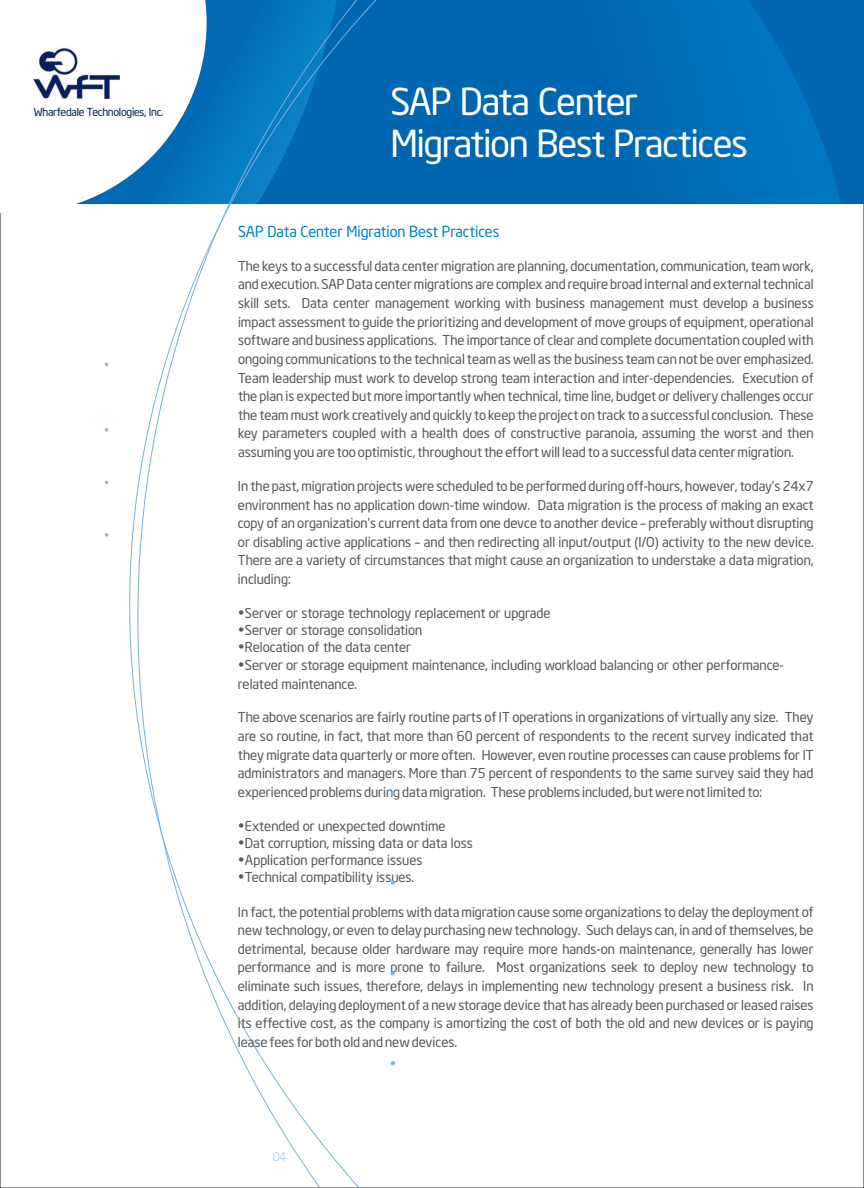
<style>
.page{position:relative;width:864px;height:1188px;background:#fff}
.page>*{position:absolute;margin:0;border:0;box-sizing:border-box;transform-origin:0 0}
.t1{font:36.75px/41.7px "Neo Sans Intel";letter-spacing:-.025em;color:#fff}
.t2{font:15px "Neo Sans Intel";color:#0082c8}
.t3{font:13.5px/18.6px "Neo Sans Intel";color:#58595b;text-align:justify}
.t4{font:300 11.7px "Neo Sans Intel";color:#78b0df}
.t5{font:10.95px "Neo Sans Intel";letter-spacing:-.025em;color:#0a215c}
</style>
<div class="page">
<svg style="left:377px;top:0;width:484px;height:204px;background:#0069b2"></svg>
<img style="left:33px;top:52px;width:11px;height:47px">
<svg style="left:44px;top:0;width:333px;height:1188px"></svg>
<svg style="left:391px;top:791px;width:4px;height:5px"></svg>
<svg style="left:391px;top:880px;width:4px;height:5px"></svg>
<svg style="left:391px;top:971px;width:4px;height:4px"></svg>
<svg style="left:391px;top:1061px;width:4px;height:4px"></svg>
<svg style="left:105px;top:428px;width:3px;height:4px"></svg>
<svg style="left:105px;top:533px;width:3px;height:4px"></svg>
<svg style="left:239px;top:610px;width:5px;height:5px"></svg>
<svg style="left:239px;top:627px;width:5px;height:5px"></svg>
<svg style="left:239px;top:644px;width:5px;height:5px"></svg>
<svg style="left:239px;top:662px;width:5px;height:4px"></svg>
<svg style="left:239px;top:823px;width:5px;height:4px"></svg>
<svg style="left:239px;top:840px;width:5px;height:5px"></svg>
<svg style="left:239px;top:857px;width:5px;height:5px"></svg>
<svg style="left:239px;top:875px;width:5px;height:4px"></svg>
<p class="t5" style="left:34px;top:108px;width:131px">Wharfedale Technologies, Inc.</p>
<h1 class="t1" style="left:391px;top:84px;width:359px">SAP Data Center<br>Migration Best Practices</h1>
<p class="t2" style="left:238px;top:225px;width:263px">SAP Data Center Migration Best Practices</p>
<p class="t3" style="left:238px;top:258px;width:577px">The keys to a successful data center migration are planning, documentation, communication, team work, and execution. SAP Data center migrations are complex and require broad internal and external technical skill sets. Data center management working with business management must develop a business impact assessment to guide the prioritizing and development of move groups of equipment, operational software and business applications. The importance of clear and complete documentation coupled with ongoing communications to the technical team as well as the business team can not be over emphasized.<br>Team leadership must work to develop strong team interaction and inter-dependencies. Execution of the plan is expected but more importantly when technical, time line, budget or delivery challenges occur the team must work creatively and quickly to keep the project on track to a successful conclusion. These key parameters coupled with a health does of constructive paranoia, assuming the worst and then assuming you are too optimistic, throughout the effort will lead to a successful data center migration.</p>
<p class="t3" style="left:238px;top:478px;width:577px">In the past, migration projects were scheduled to be performed during off-hours, however, today’s 24x7 environment has no application down-time window. Data migration is the process of making an exact copy of an organization’s current data from one devce to another device – preferably without disrupting or disabling active applications – and then redirecting all input/output (I/O) activity to the new device.<br>There are a variety of circumstances that might cause an organization to understake a data migration, including:</p>
<p class="t3" style="left:245px;top:605px;width:540px;line-height:17.2px;text-align:left">Server or storage technology replacement or upgrade<br>Server or storage consolidation<br>Relocation of the data center<br>Server or storage equipment maintenance, including workload balancing or other performance-</p>
<p class="t3" style="left:238px;top:675px;width:121px">related maintenance.</p>
<p class="t3" style="left:238px;top:709px;width:577px">The above scenarios are fairly routine parts of IT operations in organizations of virtually any size. They are so routine, in fact, that more than 60 percent of respondents to the recent survey indicated that they migrate data quarterly or more often. However, even routine processes can cause problems for IT administrators and managers. More than 75 percent of respondents to the same survey said they had experienced problems during data migration. These problems included, but were not limited to:</p>
<p class="t3" style="left:245px;top:818px;width:229px;line-height:17.2px;text-align:left">Extended or unexpected downtime<br>Dat corruption, missing data or data loss Application performance issues Technical compatibility issues.</p>
<p class="t3" style="left:238px;top:903px;width:577px">In fact, the potential problems with data migration cause some organizations to delay the deployment of new technology, or even to delay purchasing new technology. Such delays can, in and of themselves, be detrimental, because older hardware may require more hands-on maintenance, generally has lower performance and is more prone to failure. Most organizations seek to deploy new technology to eliminate such issues, therefore, delays in implementing new technology present a business risk. In addition, delaying deployment of a new storage device that has already been purchased or leased raises its effective cost, as the company is amortizing the cost of both the old and new devices or is paying lease fees for both old and new devices.</p>
<p class="t4" style="left:273px;top:1152px;width:14px">04</p>
</div>
